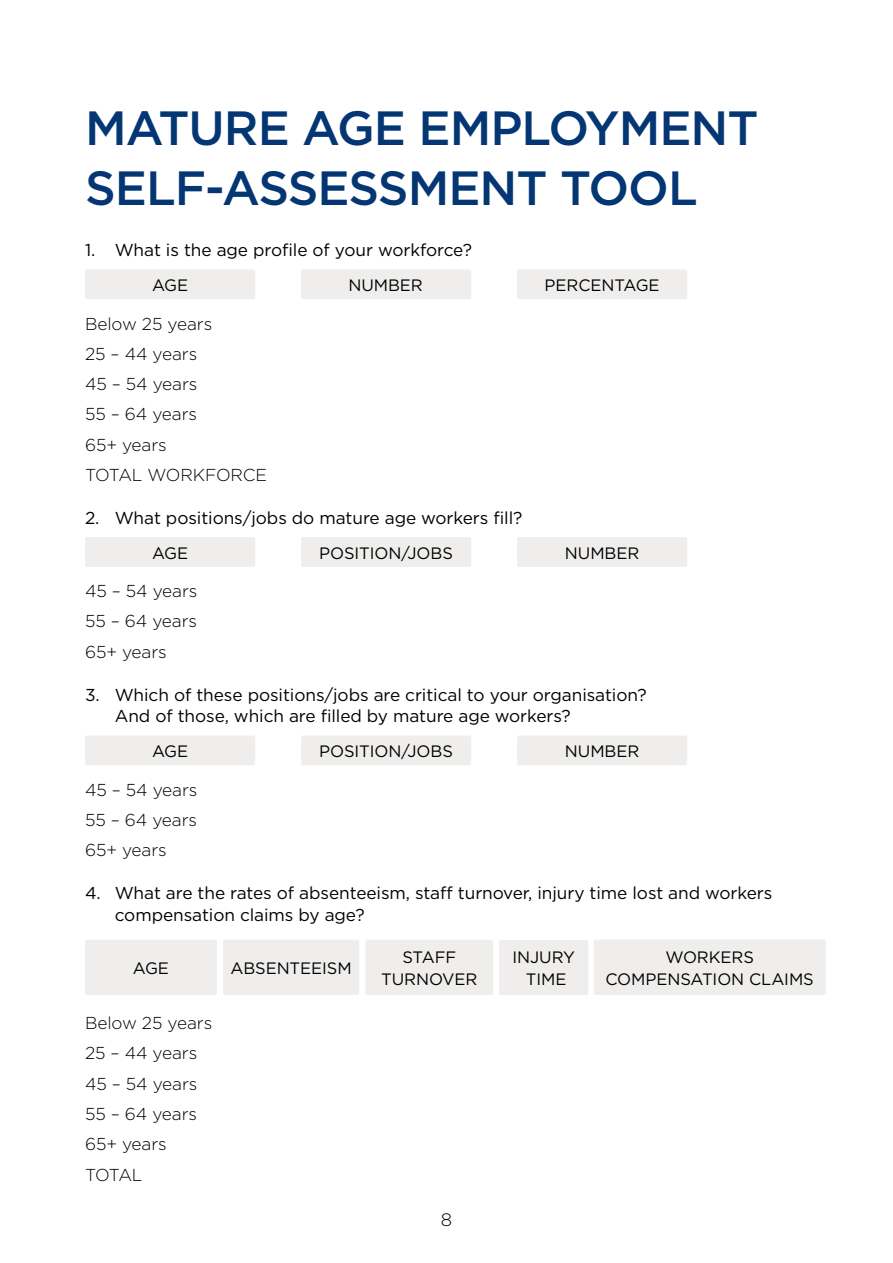
<style>
.page{position:relative;width:893px;height:1263px;background:#fff}
.page>*{position:absolute;margin:0;border:0;box-sizing:border-box;transform-origin:0 0}
.t1{font:500 48px/60px "Gotham";letter-spacing:-.02em;color:#043673}
.t2{font:300 18px "Gotham";color:#000}
.t3{font:17.25px/21.8px "Gotham";letter-spacing:-.005em;color:#000}
.CC_Body{font:300 17.25px "Gotham";letter-spacing:-.005em;color:#000}
.t4{font:16.5px/21.8px "Gotham";letter-spacing:-.005em;color:#000;text-align:center}
</style>
<div class="page">
<div style="left:85px;top:269px;width:170px;height:30px;background:#efeeed;border-radius:2px"></div>
<div style="left:301px;top:269px;width:170px;height:30px;background:#efeeed;border-radius:2px"></div>
<div style="left:517px;top:269px;width:170px;height:30px;background:#efeeed;border-radius:2px"></div>
<div style="left:85px;top:537px;width:170px;height:30px;background:#efeeed;border-radius:2px"></div>
<div style="left:301px;top:537px;width:170px;height:30px;background:#efeeed;border-radius:2px"></div>
<div style="left:517px;top:537px;width:170px;height:30px;background:#efeeed;border-radius:2px"></div>
<div style="left:85px;top:736px;width:170px;height:29px;background:#efeeed;border-radius:2px"></div>
<div style="left:301px;top:736px;width:170px;height:29px;background:#efeeed;border-radius:2px"></div>
<div style="left:517px;top:736px;width:170px;height:29px;background:#efeeed;border-radius:2px"></div>
<div style="left:85px;top:940px;width:132px;height:55px;background:#efeeed;border-radius:2px"></div>
<div style="left:223px;top:940px;width:136px;height:55px;background:#efeeed;border-radius:2px"></div>
<div style="left:366px;top:940px;width:127px;height:55px;background:#efeeed;border-radius:2px"></div>
<div style="left:499px;top:940px;width:89px;height:55px;background:#efeeed;border-radius:2px"></div>
<div style="left:594px;top:939px;width:232px;height:56px;background:#efeeed;border-radius:2px"></div>
<h1 class="t1" style="left:85px;top:97px;width:675px">MATURE AGE EMPLOYMENT<br>SELF-ASSESSMENT TOOL</h1>
<p class="t3" style="left:85px;top:239px;width:388px">1. What is the age profile of your workforce?</p>
<p class="t4" style="left:152px;top:274px;width:38px">AGE</p>
<p class="t4" style="left:348px;top:274px;width:76px">NUMBER</p>
<p class="t4" style="left:545px;top:274px;width:117px">PERCENTAGE</p>
<p class="CC_Body" style="left:85px;top:312px;width:129px">Below 25 years</p>
<p class="CC_Body" style="left:85px;top:343px;width:114px">25 – 44 years</p>
<p class="CC_Body" style="left:85px;top:373px;width:114px">45 – 54 years</p>
<p class="CC_Body" style="left:85px;top:403px;width:114px">55 – 64 years</p>
<p class="CC_Body" style="left:85px;top:433px;width:83px">65+ years</p>
<p class="CC_Body" style="left:85px;top:464px;width:184px">TOTAL WORKFORCE</p>
<p class="t3" style="left:85px;top:506px;width:439px">2. What positions/jobs do mature age workers fill?</p>
<p class="t4" style="left:152px;top:541px;width:38px">AGE</p>
<p class="t4" style="left:319px;top:541px;width:135px">POSITION/JOBS</p>
<p class="t4" style="left:565px;top:541px;width:76px">NUMBER</p>
<p class="CC_Body" style="left:85px;top:580px;width:114px">45 – 54 years</p>
<p class="CC_Body" style="left:85px;top:610px;width:114px">55 – 64 years</p>
<p class="CC_Body" style="left:85px;top:641px;width:83px">65+ years</p>
<p class="t3" style="left:115px;top:683px;width:533px;text-indent:-30px">3. Which of these positions/jobs are critical to your organisation?<br>And of those, which are filled by mature age workers?</p>
<p class="t4" style="left:152px;top:740px;width:38px">AGE</p>
<p class="t4" style="left:319px;top:740px;width:135px">POSITION/JOBS</p>
<p class="t4" style="left:565px;top:740px;width:76px">NUMBER</p>
<p class="CC_Body" style="left:85px;top:779px;width:114px">45 – 54 years</p>
<p class="CC_Body" style="left:85px;top:809px;width:114px">55 – 64 years</p>
<p class="CC_Body" style="left:85px;top:839px;width:83px">65+ years</p>
<p class="t3" style="left:115px;top:882px;width:659px;text-indent:-30px">4. What are the rates of absenteeism, staff turnover, injury time lost and workers compensation claims by age?</p>
<p class="t4" style="left:133px;top:957px;width:38px">AGE</p>
<p class="t4" style="left:230px;top:957px;width:123px">ABSENTEEISM</p>
<p class="t4" style="left:381px;top:946px;width:98px">STAFF<br>TURNOVER</p>
<p class="t4" style="left:512px;top:946px;width:64px">INJURY<br>TIME</p>
<p class="t4" style="left:605px;top:946px;width:210px">WORKERS<br>COMPENSATION CLAIMS</p>
<p class="CC_Body" style="left:85px;top:1012px;width:129px">Below 25 years</p>
<p class="CC_Body" style="left:85px;top:1042px;width:114px">25 – 44 years</p>
<p class="CC_Body" style="left:85px;top:1073px;width:114px">45 – 54 years</p>
<p class="CC_Body" style="left:85px;top:1103px;width:114px">55 – 64 years</p>
<p class="CC_Body" style="left:85px;top:1133px;width:83px">65+ years</p>
<p class="CC_Body" style="left:85px;top:1163px;width:59px">TOTAL</p>
<p class="t2" style="left:441px;top:1208px;width:13px">8</p>
</div>
